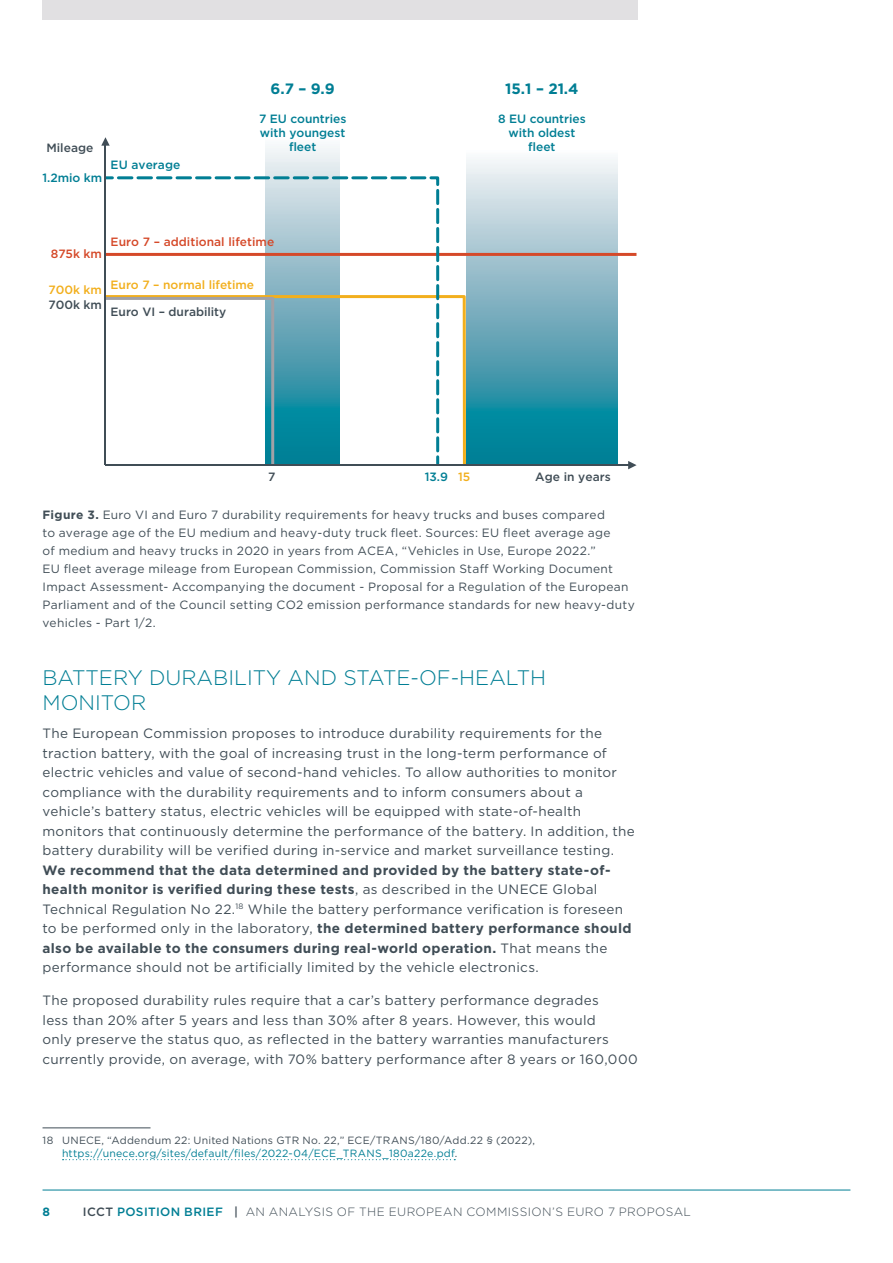
<style>
.page{position:relative;width:893px;height:1263px;background:#fff}
.page>*{position:absolute;margin:0;border:0;box-sizing:border-box;transform-origin:0 0}
.t1{font:300 21px/25.2px "Gotham";color:#007e94}
.t2{font:700 15px "Gotham";color:#007e94}
.t3{font:13.5px/19.5px "Gotham";letter-spacing:.02em;color:#404d56}
.t4{font:12px/18px "Gotham";letter-spacing:.025em;color:#404d56}
.t5{font:500 12px/14.4px "Gotham";letter-spacing:-.005em;color:#007e94;text-align:center}
.t6{font:300 12px "Gotham";letter-spacing:.03em;color:#404d56}
.t7{font:500 12px "Gotham";color:#404d56}
.t8{font:500 12px "Gotham";letter-spacing:.005em;color:#d54929}
.t9{font:500 12px "Gotham";color:#f2af1d}
.t10{font:700 12px "Gotham";color:#007e94}
.t11{font:10.5px/12.6px "Gotham";letter-spacing:.025em;color:#404d56}
.s1{color:#f2af1d}
.s2{font-weight:700}
.s3{color:#007e94}
.s4{font-weight:500}
.s5{font-weight:500;color:#007e94}
</style>
<div class="page">
<div style="left:43px;top:0;width:595px;height:20px;background:#e1e0e2"></div>
<hr style="left:43px;top:1190px;width:807px;height:1px;background:#007e94">
<svg style="left:466px;top:159px;width:151px;height:305px;background:#73b1c0"></svg>
<svg style="left:265px;top:146px;width:75px;height:29px"></svg>
<svg style="left:101px;top:137px;width:9px;height:9px"></svg>
<svg style="left:441px;top:294px;width:26px;height:170px"></svg>
<hr style="left:105px;top:253px;width:531px;height:3px;background:#d54929">
<svg style="left:628px;top:461px;width:9px;height:8px"></svg>
<svg style="left:104px;top:175px;width:337px;height:290px"></svg>
<hr style="left:105px;top:145px;width:1px;height:320px;background:#404d56">
<hr style="left:105px;top:464px;width:524px;height:2px;background:#404d56">
<hr style="left:43px;top:1127px;width:108px;height:1px;background:#404d56">
<svg style="left:63px;top:1159px;width:392px;height:1px"></svg>
<p class="t2" style="left:270px;top:78px;width:66px">6.7 – 9.9</p>
<p class="t5" style="left:259px;top:111px;width:89px;text-align:left">7 EU countries with youngest</p>
<p class="t7" style="left:46px;top:140px;width:49px">Mileage</p>
<p class="t5" style="left:289px;top:140px;width:29px">fleet</p>
<p class="t5" style="left:43px;top:170px;width:61px">1.2mio km</p>
<p class="t5" style="left:111px;top:157px;width:71px">EU average</p>
<p class="t8" style="left:51px;top:246px;width:53px">875k km</p>
<p class="t9" style="left:48px;top:282px;width:55px">700k km</p>
<p class="t7" style="left:48px;top:296px;width:55px">700k km</p>
<p class="t8" style="left:111px;top:234px;width:165px">Euro 7 – additional lifetime</p>
<p class="t9" style="left:111px;top:277px;width:145px">Euro 7 – normal lifetime</p>
<p class="t7" style="left:111px;top:304px;width:117px">Euro VI – durability</p>
<p class="t2" style="left:505px;top:78px;width:75px">15.1 – 21.4</p>
<p class="t5" style="left:498px;top:111px;width:89px">8 EU countries with oldest fleet</p>
<p class="t7" style="left:268px;top:469px;width:9px">7</p>
<p class="t5" style="left:425px;top:470px;width:47px">13.9 <span class="s1">15</span></p>
<p class="t7" style="left:535px;top:469px;width:77px">Age in years</p>
<p class="t4" style="left:43px;top:505px;width:594px"><span class="s2">Figure 3.</span> Euro VI and Euro 7 durability requirements for heavy trucks and buses compared<br>to average age of the EU medium and heavy-duty truck fleet. Sources: EU fleet average age<br>of medium and heavy trucks in 2020 in years from ACEA, “Vehicles in Use, Europe 2022.”<br>EU fleet average mileage from European Commission, Commission Staff Working Document Impact Assessment- Accompanying the document - Proposal for a Regulation of the European Parliament and of the Council setting CO2 emission performance standards for new heavy-duty vehicles - Part 1/2.</p>
<h1 class="t1" style="left:43px;top:665px;width:505px">BATTERY DURABILITY AND STATE-OF-HEALTH<br>MONITOR</h1>
<p class="t3" style="left:43px;top:724px;width:594px">The European Commission proposes to introduce durability requirements for the traction battery, with the goal of increasing trust in the long-term performance of electric vehicles and value of second-hand vehicles. To allow authorities to monitor compliance with the durability requirements and to inform consumers about a vehicle’s battery status, electric vehicles will be equipped with state-of-health monitors that continuously determine the performance of the battery. In addition, the battery durability will be verified during in-service and market surveillance testing.</p>
<p class="t3" style="left:43px;top:860px;width:591px"><span class="s2">We recommend that the data determined and provided by the battery state-of&shy;health monitor is verified during these tests</span>, as described in the UNECE Global Technical Regulation No 22.<sup>18</sup> While the battery performance verification is foreseen to be performed only in the laboratory, <span class="s2">the determined battery performance should also be available to the consumers during real-world operation.</span> That means the performance should not be artificially limited by the vehicle electronics.</p>
<p class="t3" style="left:43px;top:990px;width:597px">The proposed durability rules require that a car’s battery performance degrades<br>less than 20% after 5 years and less than 30% after 8 years. However, this would<br>only preserve the status quo, as reflected in the battery warranties manufacturers currently provide, on average, with 70% battery performance after 8 years or 160,000</p>
<p class="t11" style="left:62px;top:1134px;width:475px;text-indent:-19px">18 UNECE, “Addendum 22: United Nations GTR No. 22,” ECE/TRANS/180/Add.22 § (2022), <span class="s3">https://unece.org/sites/default/files/2022-04/ECE_TRANS_180a22e.pdf</span>.</p>
<p class="t10" style="left:43px;top:1203px;width:9px">8</p>
<p class="t6" style="left:83px;top:1204px;width:609px"><span class="s4">ICCT</span> <span class="s5">POSITION BRIEF</span> <span class="s4">|</span> AN ANALYSIS OF THE EUROPEAN COMMISSION’S EURO 7 PROPOSAL</p>
</div>
